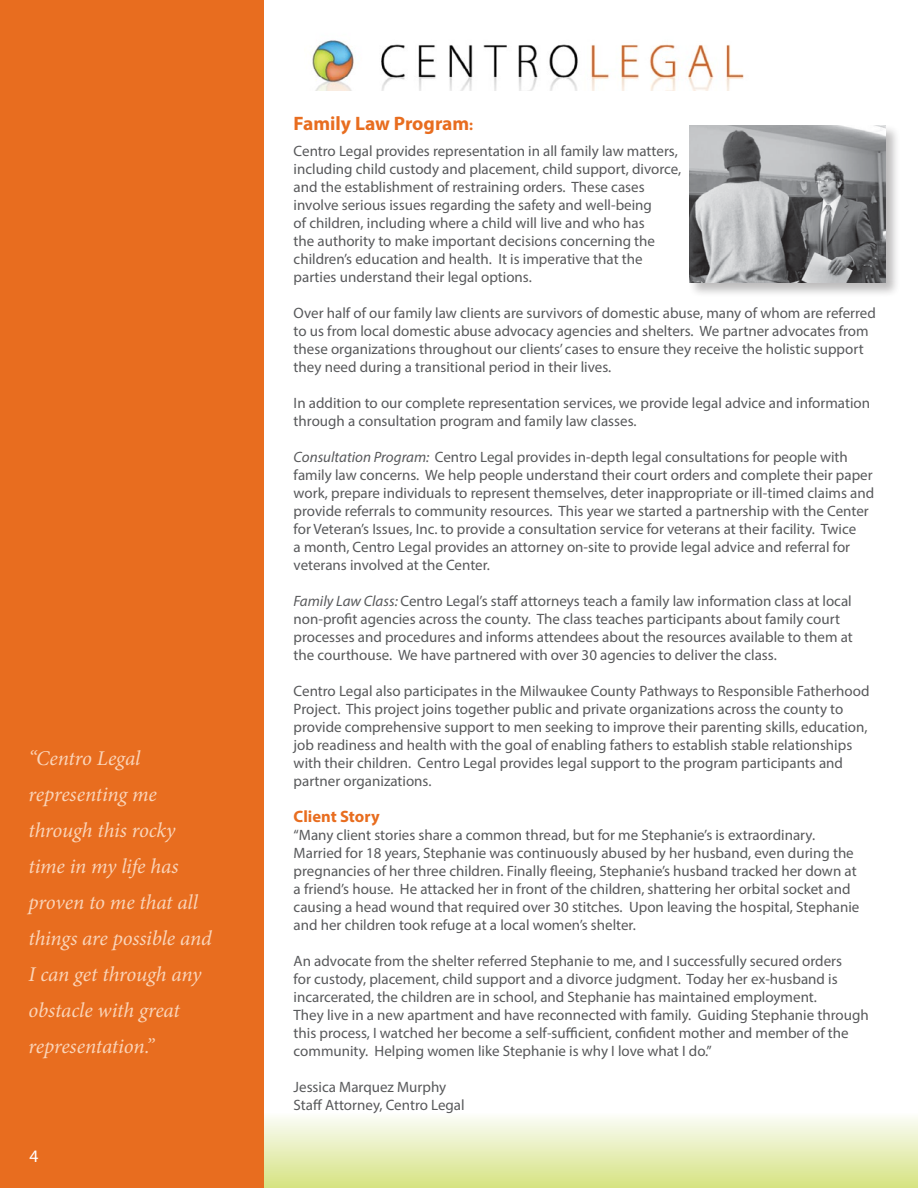
<style>
.page{position:relative;width:918px;height:1188px;background:#fff}
.page>*{position:absolute;margin:0;border:0;box-sizing:border-box;transform-origin:0 0}
.t1{font:italic 21px/36px "Minion Pro";letter-spacing:-.01em;color:#fad4b8}
.t2{font:700 19.5px "Myriad Pro";color:#e86d1f}
.t3{font:17.55px "Myriad Pro";color:#fff}
.t4{font:700 16.5px "Myriad Pro";color:#e86d1f}
.t5{font:15px/18px "Myriad Pro";color:#58595b}
.s1{font-size:15px}
.s2{font-style:italic}
</style>
<div class="page">
<div style="left:0;top:1112px;width:918px;height:76px;background:linear-gradient(to bottom,#fcfdfc,#d6e383)"></div>
<div style="left:0;top:0;width:264px;height:1188px;background:#e86d1f"></div>
<div style="left:689px;top:124px;width:212px;height:173px;background:#231f20;opacity:.3"></div>
<img style="left:690px;top:125px;width:196px;height:157px">
<img style="left:312px;top:40px;width:432px;height:51px">
<h1 class="t1" style="left:28px;top:740px;width:185px">“Centro Legal representing me through this rocky time in my life has proven to me that all things are possible and<br>I can get through any obstacle with great representation.”</h1>
<p class="t3" style="left:30px;top:1145px;width:11px">4</p>
<h2 class="t2" style="left:294px;top:111px;width:181px">Family Law Program<span class="s1">:</span></h2>
<p class="t5" style="left:294px;top:141px;width:389px">Centro Legal provides representation in all family law matters, including child custody and placement, child support, divorce, and the establishment of restraining orders. These cases involve serious issues regarding the safety and well-being<br>of children, including where a child will live and who has<br>the authority to make important decisions concerning the children’s education and health. It is imperative that the parties understand their legal options.</p>
<p class="t5" style="left:294px;top:303px;width:584px">Over half of our family law clients are survivors of domestic abuse, many of whom are referred to us from local domestic abuse advocacy agencies and shelters. We partner advocates from these organizations throughout our clients’ cases to ensure they receive the holistic support they need during a transitional period in their lives.</p>
<p class="t5" style="left:294px;top:393px;width:578px">In addition to our complete representation services, we provide legal advice and information through a consultation program and family law classes.</p>
<p class="t5" style="left:294px;top:447px;width:582px"><span class="s2">Consultation Program:</span> Centro Legal provides in-depth legal consultations for people with family law concerns. We help people understand their court orders and complete their paper work, prepare individuals to represent themselves, deter inappropriate or ill-timed claims and provide referrals to community resources. This year we started a partnership with the Center for Veteran’s Issues, Inc. to provide a consultation service for veterans at their facility. Twice<br>a month, Centro Legal provides an attorney on-site to provide legal advice and referral for veterans involved at the Center.</p>
<p class="t5" style="left:294px;top:591px;width:561px"><span class="s2">Family Law Class:</span> Centro Legal’s staff attorneys teach a family law information class at local non-profit agencies across the county. The class teaches participants about family court processes and procedures and informs attendees about the resources available to them at the courthouse. We have partnered with over 30 agencies to deliver the class.</p>
<p class="t5" style="left:294px;top:681px;width:577px">Centro Legal also participates in the Milwaukee County Pathways to Responsible Fatherhood Project. This project joins together public and private organizations across the county to provide comprehensive support to men seeking to improve their parenting skills, education, job readiness and health with the goal of enabling fathers to establish stable relationships with their children. Centro Legal provides legal support to the program participants and partner organizations.</p>
<p class="t4" style="left:294px;top:805px;width:88px">Client Story</p>
<p class="t5" style="left:294px;top:825px;width:567px">“Many client stories share a common thread, but for me Stephanie’s is extraordinary.<br>Married for 18 years, Stephanie was continuously abused by her husband, even during the pregnancies of her three children. Finally fleeing, Stephanie’s husband tracked her down at a friend’s house. He attacked her in front of the children, shattering her orbital socket and causing a head wound that required over 30 stitches. Upon leaving the hospital, Stephanie and her children took refuge at a local women’s shelter.</p>
<p class="t5" style="left:294px;top:951px;width:577px">An advocate from the shelter referred Stephanie to me, and I successfully secured orders<br>for custody, placement, child support and a divorce judgment. Today her ex-husband is incarcerated, the children are in school, and Stephanie has maintained employment.<br>They live in a new apartment and have reconnected with family. Guiding Stephanie through this process, I watched her become a self-sufficient, confident mother and member of the community. Helping women like Stephanie is why I love what I do.”</p>
<p class="t5" style="left:294px;top:1077px;width:173px">Jessica Marquez Murphy<br>Staff Attorney, Centro Legal</p>
</div>
